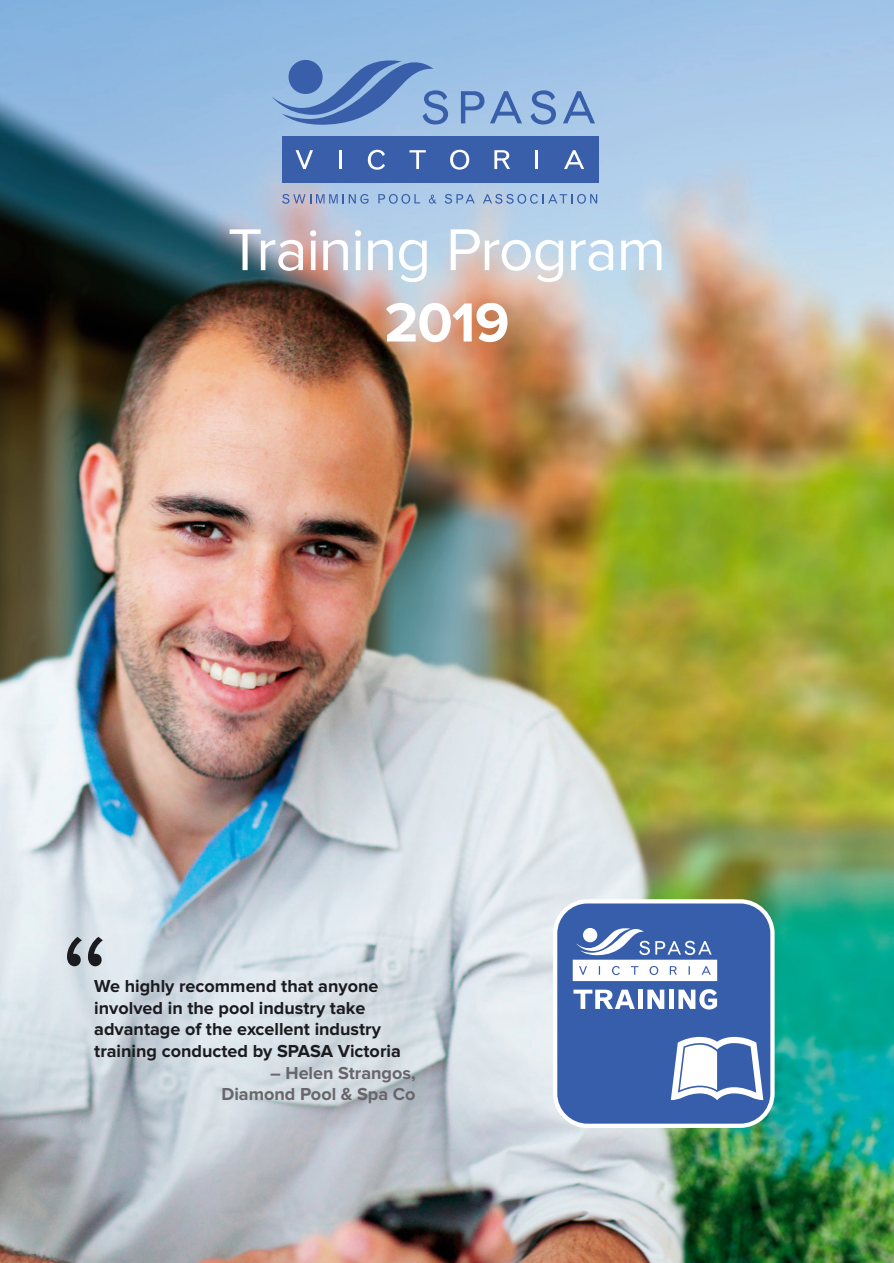
<style>
.page{position:relative;width:894px;height:1263px;background:#fff}
.page>*{position:absolute;margin:0;border:0;box-sizing:border-box;transform-origin:0 0}
.t1{font:300 147.3px "Proxima Nova";color:#1b1b1f}
.t2{font:61.2px "Proxima Nova";letter-spacing:-.02em;color:#fff}
.t3{font:700 57px "Proxima Nova";color:#fff}
.t4{font:700 18px/21.6px "Proxima Nova";color:#1b1b1f}
.t5{font:700 18px/21.6px "Proxima Nova";color:#67666b;text-align:right}
</style>
<div class="page">
<img style="left:0;top:0;width:893px;height:1263px">
<svg style="left:553px;top:899px;width:221px;height:229px;background:#4d71b2"></svg>
<svg style="left:573px;top:990px;width:61px;height:19px"></svg>
<div style="left:637px;top:990px;width:5px;height:19px;background:#fff"></div>
<svg style="left:647px;top:990px;width:17px;height:19px"></svg>
<div style="left:668px;top:990px;width:5px;height:19px;background:#fff"></div>
<svg style="left:678px;top:989px;width:38px;height:20px"></svg>
<svg style="left:572px;top:927px;width:145px;height:54px"></svg>
<svg style="left:670px;top:1037px;width:93px;height:63px"></svg>
<svg style="left:282px;top:194px;width:86px;height:10px"></svg>
<svg style="left:378px;top:194px;width:42px;height:10px"></svg>
<svg style="left:429px;top:195px;width:7px;height:9px"></svg>
<svg style="left:444px;top:194px;width:30px;height:10px"></svg>
<svg style="left:482px;top:194px;width:115px;height:10px"></svg>
<div style="left:282px;top:136px;width:316px;height:47px;background:#395faa"></div>
<svg style="left:271px;top:60px;width:323px;height:65px;background:#82a6d5"></svg>
<svg style="left:295px;top:150px;width:18px;height:19px"></svg>
<svg style="left:339px;top:150px;width:2px;height:19px"></svg>
<svg style="left:367px;top:150px;width:18px;height:20px"></svg>
<svg style="left:409px;top:150px;width:16px;height:19px"></svg>
<svg style="left:450px;top:150px;width:19px;height:20px"></svg>
<svg style="left:494px;top:150px;width:16px;height:19px"></svg>
<hr style="left:535px;top:150px;width:3px;height:19px;background:#fff">
<svg style="left:564px;top:150px;width:20px;height:19px"></svg>
<h2 class="t2" style="left:227px;top:222px;width:440px">Training Program</h2>
<h3 class="t3" style="left:384px;top:296px;width:126px">2019</h3>
<h1 class="t1" style="left:58px;top:920px;width:55px">“</h1>
<p class="t4" style="left:94px;top:976px;width:308px">We highly recommend that anyone involved in the pool industry take advantage of the excellent industry training conducted by SPASA Victoria</p>
<p class="t5" style="left:221px;top:1063px;width:196px">– Helen Strangos,<br>Diamond Pool &amp; Spa Co</p>
</div>
